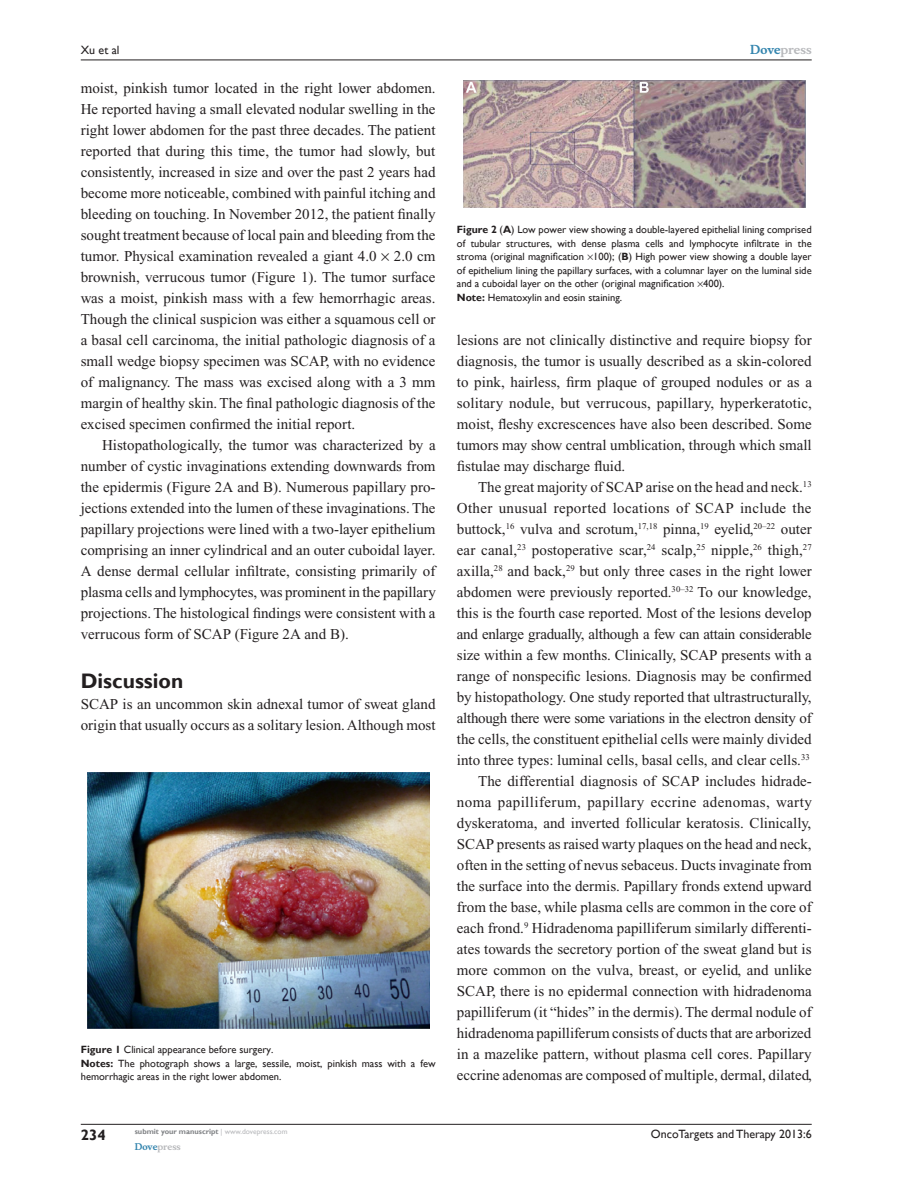
<style>
.page{position:relative;width:918px;height:1188px;background:#fff}
.page>*{position:absolute;margin:0;border:0;box-sizing:border-box;transform-origin:0 0}
.t1{font:700 21px "Gill Sans";color:#231f20}
.Tx{font:15px/21px "Times New Roman";color:#231f20;text-align:justify}
.TxF{font:15px/21px "Times New Roman";color:#231f20;text-align:justify}
.RunFolio-V{font:700 15px "Gill Sans";color:#231f20}
.RunF-V{font:12px "Gill Sans";color:#231f20}
.RunH-Brand-V{font:700 12px "Musee";color:#b8b9bc}
.RunH-V{font:12px "Gill Sans";color:#231f20}
.FC{font:10.5px/13.5px "Gill Sans";color:#231f20;text-align:justify}
.FigSNRI{font:10.5px/13.5px "Gill Sans";color:#231f20}
.RunF-Brand-V{font:700 9px "Musee";color:#b8b9bc}
.RunF-SubmityourMS-V{font:700 7.5px "Gill Sans";color:#808285}
.s1{font-weight:700}
.s2{font-weight:400;color:#b8b9bc}
.s3{color:#3485ae}
</style>
<div class="page">
<img style="left:87px;top:773px;width:342px;height:255px">
<img style="left:463px;top:81px;width:342px;height:127px">
<hr style="left:81px;top:1124px;width:731px;height:1px;background:#231f20">
<hr style="left:81px;top:60px;width:731px;height:1px;background:#231f20">
<p class="RunH-V" style="left:81px;top:43px;width:40px">Xu et al</p>
<p class="TxF" style="left:81px;top:77px;width:356px">moist, pinkish tumor located in the right lower abdomen.<br>He reported having a small elevated nodular swelling in the right lower abdomen for the past three decades. The patient reported that during this time, the tumor had slowly, but consistently, increased in size and over the past 2 years had become more noticeable, combined with painful itching and bleeding on touching. In November 2012, the patient finally sought treatment because of local pain and bleeding from the tumor. Physical examination revealed a giant 4.0 2.0 cm brownish, verrucous tumor (Figure 1). The tumor surface was a moist, pinkish mass with a few hemorrhagic areas.<br>Though the clinical suspicion was either a squamous cell or a basal cell carcinoma, the initial pathologic diagnosis of a small wedge biopsy specimen was SCAP, with no evidence of malignancy. The mass was excised along with a 3 mm margin of healthy skin. The final pathologic diagnosis of the excised specimen confirmed the initial report.</p>
<p class="Tx" style="left:81px;top:434px;width:357px;text-indent:21px">Histopathologically, the tumor was characterized by a number of cystic invaginations extending downwards from the epidermis (Figure 2A and B). Numerous papillary pro&shy;jections extended into the lumen of these invaginations. The papillary projections were lined with a two-layer epithelium comprising an inner cylindrical and an outer cuboidal layer.<br>A dense dermal cellular infiltrate, consisting primarily of plasma cells and lymphocytes, was prominent in the papillary projections. The histological findings were consistent with a verrucous form of SCAP (Figure 2A and B).</p>
<h1 class="t1" style="left:81px;top:668px;width:104px">Discussion</h1>
<p class="TxF" style="left:81px;top:694px;width:356px">SCAP is an uncommon skin adnexal tumor of sweat gland origin that usually occurs as a solitary lesion. Although most</p>
<p class="FC" style="left:81px;top:1043px;width:194px"><span class="s1">Figure 1</span> Clinical appearance before surgery.</p>
<p class="FigSNRI" style="left:81px;top:1057px;width:356px"><span class="s1">Notes:</span> The photograph shows a large, sessile, moist, pinkish mass with a few hemorrhagic areas in the right lower abdomen.</p>
<p class="RunFolio-V" style="left:81px;top:1126px;width:26px">234</p>
<p class="RunF-SubmityourMS-V" style="left:135px;top:1127px;width:154px">submit your manuscript <span class="s2">| www.dovepress.com</span></p>
<p class="RunF-Brand-V" style="left:135px;top:1141px;width:48px"><span class="s3">Dove</span>press</p>
<p class="RunH-Brand-V" style="left:750px;top:43px;width:63px"><span class="s3">Dove</span>press</p>
<p class="FC" style="left:457px;top:223px;width:356px"><span class="s1">Figure 2</span> (<span class="s1">A</span>) Low power view showing a double-layered epithelial lining comprised of tubular structures, with dense plasma cells and lymphocyte infiltrate in the stroma (original magnification 100); (<span class="s1">B</span>) High power view showing a double layer of epithelium lining the papillary surfaces, with a columnar layer on the luminal side and a cuboidal layer on the other (original magnification 400).</p>
<p class="FigSNRI" style="left:457px;top:291px;width:167px"><span class="s1">Note:</span> Hematoxylin and eosin staining.</p>
<p class="TxF" style="left:457px;top:330px;width:357px">lesions are not clinically distinctive and require biopsy for diagnosis, the tumor is usually described as a skin-colored to pink, hairless, firm plaque of grouped nodules or as a solitary nodule, but verrucous, papillary, hyperkeratotic, moist, fleshy excrescences have also been described. Some tumors may show central umblication, through which small fistulae may discharge fluid.</p>
<p class="Tx" style="left:457px;top:477px;width:356px;text-indent:21px">The great majority of SCAP arise on the head and neck.<sup>13<br></sup>Other unusual reported locations of SCAP include the buttock,<sup>16</sup> vulva and scrotum,<sup>17,18</sup> pinna,<sup>19</sup> eyelid,<sup>20–22</sup> outer ear canal,<sup>23</sup> postoperative scar,<sup>24</sup> scalp,<sup>25</sup> nipple,<sup>26</sup> thigh,<sup>27 </sup>axilla,<sup>28</sup> and back,<sup>29</sup> but only three cases in the right lower abdomen were previously reported.<sup>30–32</sup> To our knowledge, this is the fourth case reported. Most of the lesions develop and enlarge gradually, although a few can attain considerable size within a few months. Clinically, SCAP presents with a range of nonspecific lesions. Diagnosis may be confirmed by histopathology. One study reported that ultrastructurally, although there were some variations in the electron density of the cells, the constituent epithelial cells were mainly divided into three types: luminal cells, basal cells, and clear cells.<sup>33</sup></p>
<p class="Tx" style="left:457px;top:771px;width:357px;text-indent:21px">The differential diagnosis of SCAP includes hidrade&shy;noma papilliferum, papillary eccrine adenomas, warty dyskeratoma, and inverted follicular keratosis. Clinically, SCAP presents as raised warty plaques on the head and neck, often in the setting of nevus sebaceus. Ducts invaginate from the surface into the dermis. Papillary fronds extend upward from the base, while plasma cells are common in the core of each frond.<sup>9</sup> Hidradenoma papilliferum similarly differenti&shy;ates towards the secretory portion of the sweat gland but is more common on the vulva, breast, or eyelid, and unlike SCAP, there is no epidermal connection with hidradenoma papilliferum (it “hides” in the dermis). The dermal nodule of hidradenoma papilliferum consists of ducts that are arborized in a mazelike pattern, without plasma cell cores. Papillary eccrine adenomas are composed of multiple, dermal, dilated,</p>
<p class="RunF-V" style="left:651px;top:1127px;width:162px">OncoTargets and Therapy 2013:6</p>
</div>
